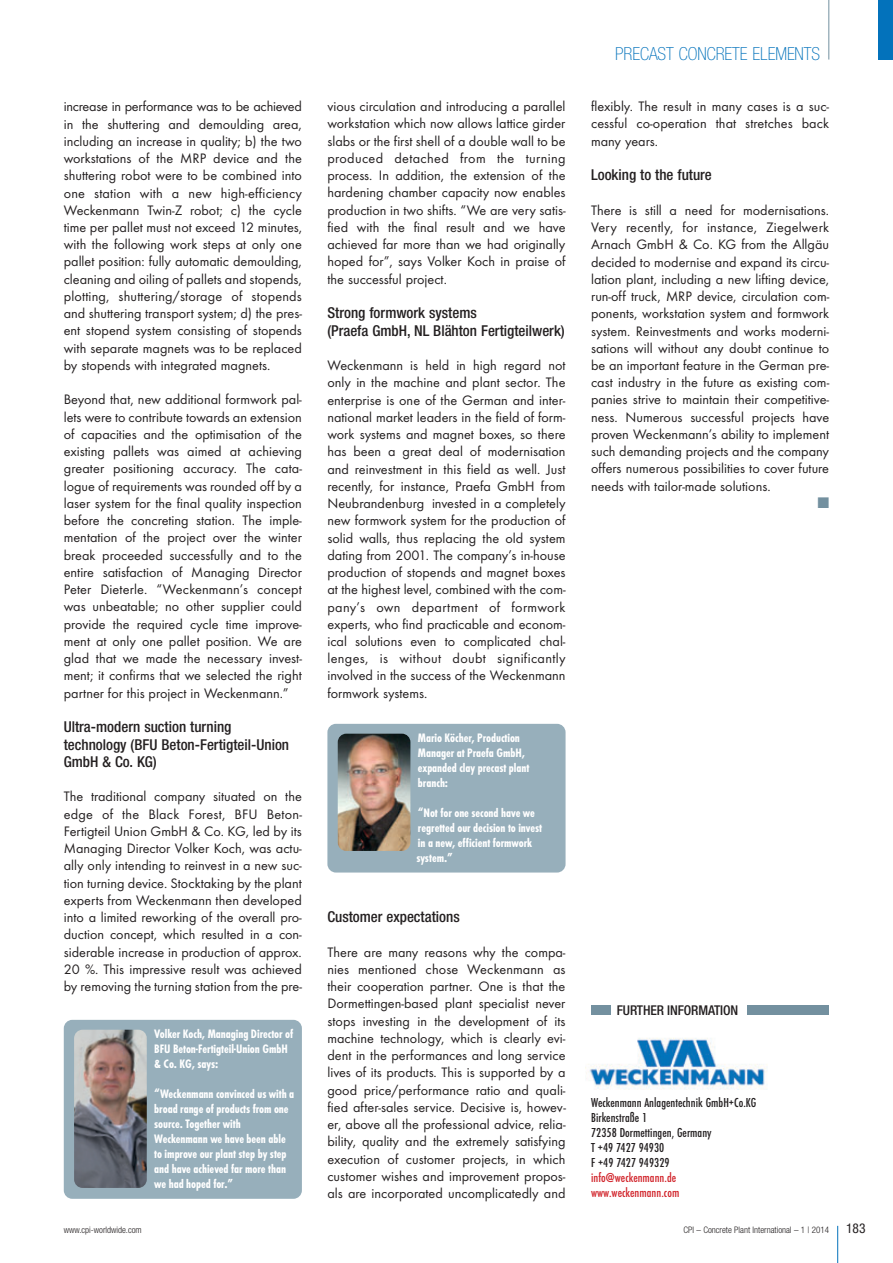
<style>
.page{position:relative;width:893px;height:1263px;background:#fff}
.page>*{position:absolute;margin:0;border:0;box-sizing:border-box;transform-origin:0 0}
.t1{font:100 condensed 18px "Helvetica Neue";color:#0372bb}
.t2{font:500 condensed 15px/17.2px "Helvetica Neue";color:#231f20}
.t3{font:14.25px/17.2px "Futura T";color:#231f20;text-align:justify}
.t4{font:14.25px "European Pi Three";color:#73909f}
.t5{font:500 condensed 13.5px/15px "Futura T";letter-spacing:.005em;color:#231f20}
.t6{font:500 condensed 13.5px/15px "Futura T";letter-spacing:.005em;color:#d1232a}
.t7{font:500 condensed 13.5px "Helvetica Neue";letter-spacing:-.01em;color:#231f20}
.t8{font:condensed 13.5px "Helvetica Neue";color:#231f20}
.t9{font:700 condensed 12.75px/15px "Futura T";letter-spacing:-.005em;color:#fff}
.t10{font:300 condensed 9px "Helvetica Neue";color:#231f20}
</style>
<div class="page">
<hr style="left:837px;top:1226px;width:1px;height:37px;background:#0372bb">
<hr style="left:828px;top:0;width:1px;height:60px;background:#73909f">
<div style="left:878px;top:0;width:15px;height:60px;background:#0372bb"></div>
<img style="left:586px;top:1038px;width:181px;height:52px">
<div style="left:591px;top:1005px;width:19px;height:10px;background:#73909f"></div>
<div style="left:748px;top:1005px;width:81px;height:10px;background:#73909f"></div>
<div style="left:64px;top:1020px;width:238px;height:179px;background:#97afbb;border-radius:9px"></div>
<img style="left:74px;top:1030px;width:73px;height:158px;border-radius:9px">
<div style="left:327px;top:724px;width:239px;height:148px;background:#97afbb;border-radius:9px"></div>
<img style="left:338px;top:734px;width:72px;height:117px;border-radius:9px">
<p class="t3" style="left:64px;top:99px;width:240px">increase in performance was to be achieved in the shuttering and demoulding area, including an increase in quality; b) the two workstations of the MRP device and the shuttering robot were to be combined into one station with a new high-efficiency Weckenmann Twin-Z robot; c) the cycle time per pallet must not exceed 12 minutes, with the following work steps at only one pallet position: fully automatic demoulding, cleaning and oiling of pallets and stopends, plotting, shuttering/storage of stopends and shuttering transport system; d) the pres&shy;ent stopend system consisting of stopends with separate magnets was to be replaced by stopends with integrated magnets.</p>
<p class="t3" style="left:64px;top:392px;width:240px">Beyond that, new additional formwork pal&shy;lets were to contribute towards an extension of capacities and the optimisation of the existing pallets was aimed at achieving greater positioning accuracy. The cata&shy;logue of requirements was rounded off by a laser system for the final quality inspection before the concreting station. The imple&shy;mentation of the project over the winter break proceeded successfully and to the entire satisfaction of Managing Director Peter Dieterle. “Weckenmann’s concept was unbeatable; no other supplier could provide the required cycle time improve&shy;ment at only one pallet position. We are glad that we made the necessary invest&shy;ment; it confirms that we selected the right partner for this project in Weckenmann.”</p>
<p class="t2" style="left:64px;top:720px;width:227px">Ultra-modern suction turning technology (BFU Beton-Fertigteil-Union<br>GmbH &amp; Co. KG)</p>
<p class="t3" style="left:64px;top:789px;width:240px">The traditional company situated on the edge of the Black Forest, BFU Beton-Fertigteil Union GmbH &amp; Co. KG, led by its Managing Director Volker Koch, was actu&shy;ally only intending to reinvest in a new suc&shy;tion turning device. Stocktaking by the plant experts from Weckenmann then developed into a limited reworking of the overall pro&shy;duction concept, which resulted in a con&shy;siderable increase in production of approx.<br>20 %. This impressive result was achieved by removing the turning station from the pre-</p>
<p class="t9" style="left:154px;top:1027px;width:140px">Volker Koch, Managing Director of<br>BFU Beton-Fertigteil-Union GmbH &amp; Co. KG, says:</p>
<p class="t9" style="left:154px;top:1087px;width:142px">“Weckenmann convinced us with a broad range of products from one source. Together with<br>Weckenmann we have been able to improve our plant step by step and have achieved far more than we had hoped for.”</p>
<p class="t3" style="left:327px;top:99px;width:240px">vious circulation and introducing a parallel workstation which now allows lattice girder slabs or the first shell of a double wall to be produced detached from the turning process. In addition, the extension of the hardening chamber capacity now enables production in two shifts. “We are very satis&shy;fied with the final result and we have achieved far more than we had originally hoped for”, says Volker Koch in praise of the successful project.</p>
<p class="t2" style="left:327px;top:306px;width:239px">Strong formwork systems<br>(Praefa GmbH, NL Blähton Fertigteilwerk)</p>
<p class="t3" style="left:327px;top:358px;width:240px">Weckenmann is held in high regard not only in the machine and plant sector. The enterprise is one of the German and inter&shy;national market leaders in the field of form&shy;work systems and magnet boxes, so there has been a great deal of modernisation and reinvestment in this field as well. Just recently, for instance, Praefa GmbH from Neubrandenburg invested in a completely new formwork system for the production of solid walls, thus replacing the old system dating from 2001. The company’s in-house production of stopends and magnet boxes at the highest level, combined with the com&shy;pany’s own department of formwork experts, who find practicable and econom&shy;ical solutions even to complicated chal&shy;lenges, is without doubt significantly involved in the success of the Weckenmann formwork systems.</p>
<p class="t9" style="left:418px;top:731px;width:113px">Mario Köcher, Production<br>Manager at Praefa GmbH, expanded clay precast plant branch:</p>
<p class="t9" style="left:416px;top:806px;width:127px">“Not for one second have we regretted our decision to invest in a new, efficient formwork system.”</p>
<p class="t2" style="left:327px;top:909px;width:134px">Customer expectations</p>
<p class="t3" style="left:327px;top:944px;width:240px">There are many reasons why the compa&shy;nies mentioned chose Weckenmann as their cooperation partner. One is that the Dormettingen-based plant specialist never stops investing in the development of its machine technology, which is clearly evi&shy;dent in the performances and long service lives of its products. This is supported by a good price/performance ratio and quali&shy;fied after-sales service. Decisive is, howev&shy;er, above all the professional advice, relia&shy;bility, quality and the extremely satisfying execution of customer projects, in which customer wishes and improvement propos&shy;als are incorporated uncomplicatedly and</p>
<p class="t1" style="left:615px;top:47px;width:207px">PRECAST CONCRETE ELEMENTS</p>
<p class="t3" style="left:591px;top:99px;width:240px">flexibly. The result in many cases is a suc&shy;cessful co-operation that stretches back many years.</p>
<p class="t2" style="left:591px;top:168px;width:122px">Looking to the future</p>
<p class="t3" style="left:591px;top:203px;width:240px">There is still a need for modernisations.<br>Very recently, for instance, Ziegelwerk Arnach GmbH &amp; Co. KG from the Allgäu decided to modernise and expand its circu&shy;lation plant, including a new lifting device, run-off truck, MRP device, circulation com&shy;ponents, workstation system and formwork system. Reinvestments and works moderni&shy;sations will without any doubt continue to be an important feature in the German pre&shy;cast industry in the future as existing com&shy;panies strive to maintain their competitive&shy;ness. Numerous successful projects have proven Weckenmann’s ability to implement such demanding projects and the company offers numerous possibilities to cover future needs with tailor-made solutions.</p>
<p class="t4" style="left:817px;top:495px;width:13px">-</p>
<p class="t7" style="left:617px;top:1005px;width:123px">FURTHER INFORMATION</p>
<p class="t5" style="left:591px;top:1096px;width:167px">Weckenmann Anlagentechnik GmbH+Co.KG<br>Birkenstraße 1<br>72358 Dormettingen, Germany<br>T +49 7427 94930<br>F +49 7427 949329</p>
<p class="t6" style="left:591px;top:1171px;width:90px">info@weckenmann.de www.weckenmann.com</p>
<p class="t10" style="left:64px;top:1226px;width:79px">www.cpi-worldwide.com</p>
<p class="t10" style="left:683px;top:1226px;width:147px">CPI – Concrete Plant International – 1 | 2014</p>
<p class="t8" style="left:846px;top:1223px;width:21px">183</p>
</div>
